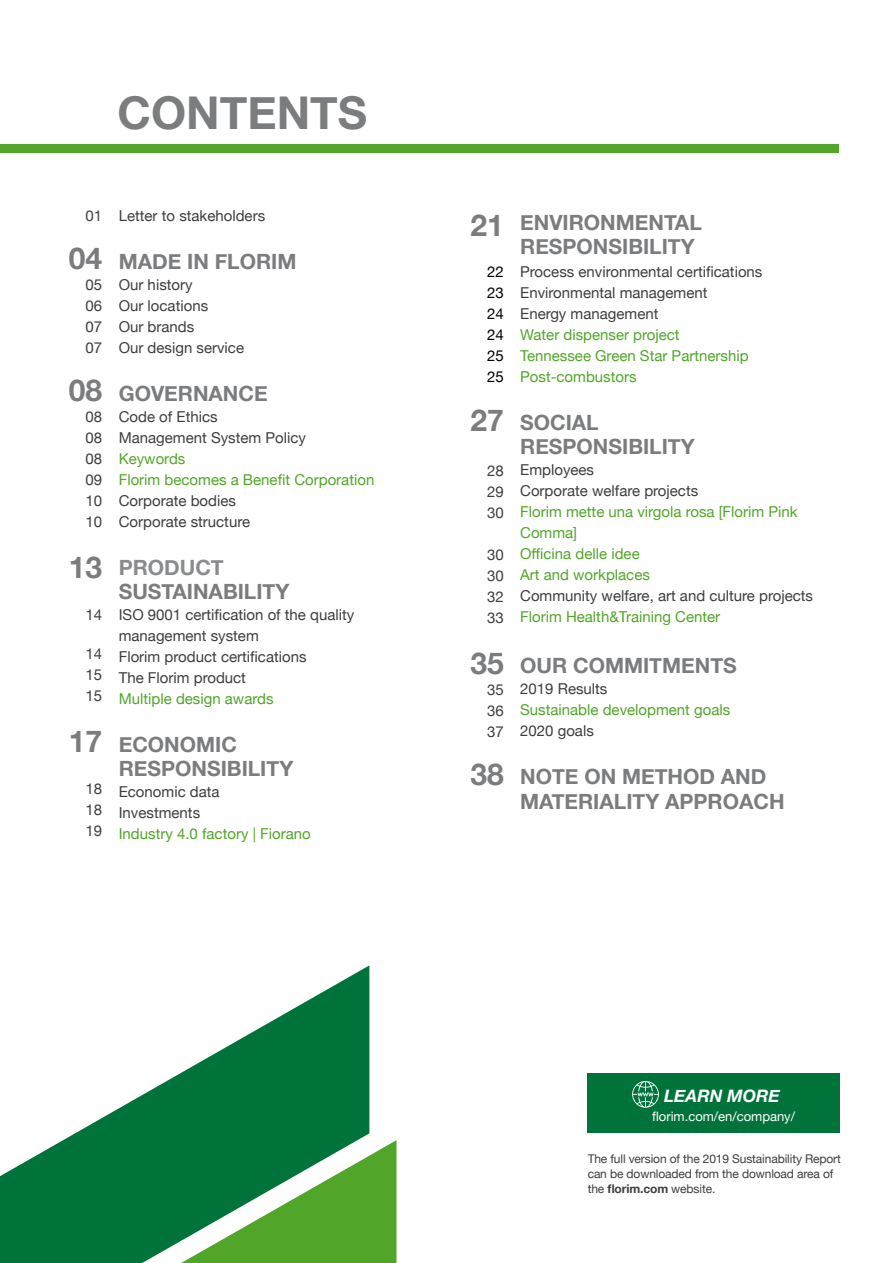
<style>
.page{position:relative;width:893px;height:1263px;background:#fff}
.page>*{position:absolute;margin:0;border:0;box-sizing:border-box;transform-origin:0 0}
.t1{font:700 45.15px "Helvetica Neue";color:#7b7c7e}
.t2{font:700 30px "Helvetica Neue";color:#7b7c7e}
.t3{font:700 21px/24px "Helvetica Neue";color:#7b7c7e}
.t4{font:700 21px "Helvetica Neue";color:#8a8b8d}
.t5{font:italic 700 17.1px "Helvetica Neue";color:#fff}
.t6{font:15px/21px "Helvetica Neue";color:#3e3d40}
.t7{font:15px/21px "Helvetica Neue";color:#51a629}
.t8{font:15px/21px "Helvetica Neue";color:#000;text-align:justify}
.t9{font:13.05px "Helvetica Neue";letter-spacing:-.005em;color:#fff}
.t10{font:12px/15px "Helvetica Neue";letter-spacing:-.01em;color:#3e3d40}
.s1{font-weight:700}
</style>
<div class="page">
<div style="left:0;top:145px;width:839px;height:8px;background:#51a629"></div>
<div style="left:588px;top:1074px;width:252px;height:59px;background:#00733b"></div>
<svg style="left:632px;top:1081px;width:27px;height:27px"></svg>
<svg style="left:369px;top:1140px;width:27px;height:123px"></svg>
<svg style="left:0;top:965px;width:369px;height:298px;fill:#00733b"></svg>
<h1 class="t1" style="left:118px;top:78px;width:251px">CONTENTS</h1>
<p class="t6" style="left:85px;top:206px;width:18px">01</p>
<h2 class="t2" style="left:69px;top:235px;width:35px">04</h2>
<p class="t6" style="left:85px;top:275px;width:18px;text-align:justify">05<br>06<br>07<br>07</p>
<h2 class="t2" style="left:69px;top:367px;width:35px">08</h2>
<p class="t6" style="left:85px;top:407px;width:18px;text-align:justify">08<br>08<br>08<br>09<br>10<br>10</p>
<h2 class="t2" style="left:69px;top:544px;width:35px">13</h2>
<p class="t6" style="left:85px;top:605px;width:18px">14</p>
<p class="t6" style="left:85px;top:644px;width:18px;text-align:justify">14<br>15<br>15</p>
<h2 class="t2" style="left:69px;top:718px;width:35px">17</h2>
<p class="t6" style="left:85px;top:779px;width:18px;text-align:justify">18<br>18<br>19</p>
<p class="t6" style="left:119px;top:206px;width:148px">Letter to stakeholders</p>
<h3 class="t3" style="left:119px;top:250px;width:179px">MADE IN FLORIM</h3>
<p class="t6" style="left:119px;top:275px;width:127px">Our history<br>Our locations<br>Our brands<br>Our design service</p>
<h3 class="t3" style="left:119px;top:382px;width:150px">GOVERNANCE</h3>
<p class="t6" style="left:119px;top:407px;width:189px">Code of Ethics<br>Management System Policy</p>
<p class="t7" style="left:119px;top:449px;width:257px">Keywords<br>Florim becomes a Benefit Corporation</p>
<p class="t6" style="left:119px;top:491px;width:133px">Corporate bodies<br>Corporate structure</p>
<h3 class="t4" style="left:119px;top:551px;width:107px">PRODUCT</h3>
<h3 class="t3" style="left:119px;top:580px;width:172px">SUSTAINABILITY</h3>
<p class="t6" style="left:119px;top:605px;width:237px">ISO 9001 certification of the quality management system<br>Florim product certifications<br>The Florim product</p>
<p class="t7" style="left:119px;top:689px;width:156px">Multiple design awards</p>
<h3 class="t3" style="left:119px;top:733px;width:176px">ECONOMIC<br>RESPONSIBILITY</h3>
<p class="t6" style="left:119px;top:782px;width:102px">Economic data<br>Investments</p>
<p class="t7" style="left:119px;top:824px;width:193px">Industry 4.0 factory | Fiorano</p>
<h2 class="t2" style="left:470px;top:202px;width:35px">21</h2>
<p class="t8" style="left:487px;top:262px;width:18px">22<br>23<br>24<br>24<br>25<br>25</p>
<h2 class="t2" style="left:470px;top:396px;width:35px">27</h2>
<p class="t6" style="left:487px;top:461px;width:18px;text-align:justify">28<br>29<br>30</p>
<p class="t6" style="left:487px;top:545px;width:18px;text-align:justify">30<br>30<br>32<br>33</p>
<h2 class="t2" style="left:470px;top:639px;width:35px">35</h2>
<p class="t6" style="left:487px;top:680px;width:18px;text-align:justify">35<br>36<br>37</p>
<h2 class="t2" style="left:470px;top:750px;width:35px">38</h2>
<h3 class="t3" style="left:520px;top:211px;width:183px">ENVIRONMENTAL<br>RESPONSIBILITY</h3>
<p class="t6" style="left:520px;top:262px;width:244px">Process environmental certifications<br>Environmental management<br>Energy management</p>
<p class="t7" style="left:520px;top:325px;width:230px">Water dispenser project<br>Tennessee Green Star Partnership<br>Post-combustors</p>
<h3 class="t3" style="left:520px;top:411px;width:176px">SOCIAL<br>RESPONSIBILITY</h3>
<p class="t6" style="left:520px;top:460px;width:180px">Employees<br>Corporate welfare projects</p>
<p class="t7" style="left:520px;top:502px;width:279px">Florim mette una virgola rosa [Florim Pink<br>Comma]<br>Officina delle idee<br>Art and workplaces</p>
<p class="t6" style="left:520px;top:586px;width:294px">Community welfare, art and culture projects</p>
<p class="t7" style="left:520px;top:607px;width:202px">Florim Health&amp;Training Center</p>
<h3 class="t3" style="left:520px;top:654px;width:218px">OUR COMMITMENTS</h3>
<p class="t6" style="left:520px;top:679px;width:89px">2019 Results</p>
<p class="t7" style="left:520px;top:700px;width:212px">Sustainable development goals</p>
<p class="t6" style="left:520px;top:721px;width:75px">2020 goals</p>
<h3 class="t3" style="left:520px;top:764px;width:266px;line-height:25.2px">NOTE ON METHOD AND<br>MATERIALITY APPROACH</h3>
<p class="t5" style="left:664px;top:1082px;width:117px">LEARN MORE</p>
<p class="t9" style="left:652px;top:1107px;width:144px">florim.com/en/company/</p>
<p class="t10" style="left:588px;top:1152px;width:255px">The full version of the 2019 Sustainability Report can be downloaded from the download area of the <span class="s1">florim.com</span> website.</p>
</div>
